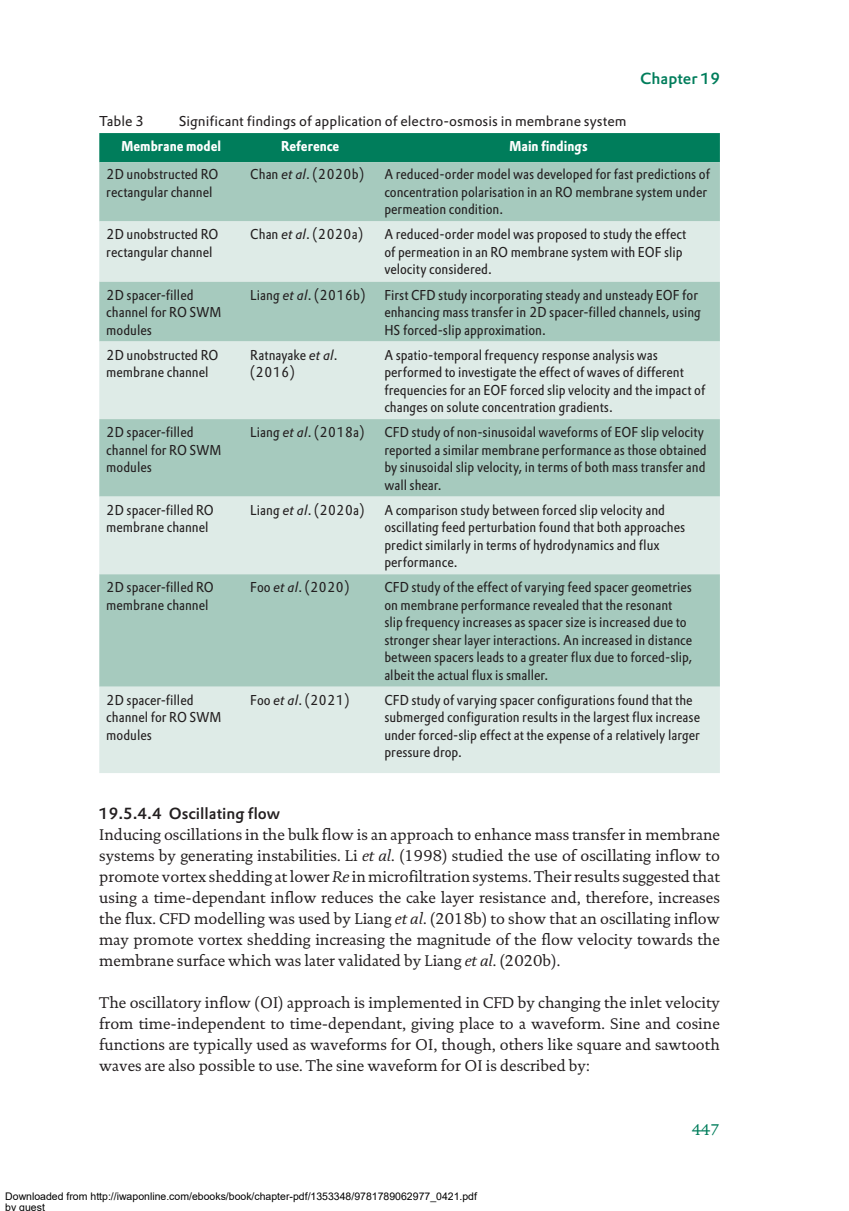
<style>
.page{position:relative;width:849px;height:1211px;background:#fff}
.page>*{position:absolute;margin:0;border:0;box-sizing:border-box;transform-origin:0 0}
.t1{font:15.75px/21px "DTL Documenta T";color:#231f20;text-align:justify}
.t2{font:500 15.75px "DTL Prokyon TOT";color:#231f20}
.t3{font:500 15.75px "DTL Prokyon TOT";color:#007d5b}
.t4{font:15.75px "DTL Documenta T";color:#007d5b}
.t5{font:14px/17.5px "DTL Prokyon TOT Con";color:#231f20}
.t6{font:14px "DTL Prokyon TOT";color:#231f20}
.t7{font:700 14px "DTL Prokyon TOT Con";color:#fff}
.t8{font:10.5px/10.5px "Arial";color:#000}
.s1{font-family:"DTL Prokyon TOT";font-style:italic}
.s2{font-style:italic}
</style>
<div class="page">
<div style="left:99px;top:133px;width:620px;height:29px;background:#007d5b"></div>
<div style="left:99px;top:162px;width:620px;height:59px;background:#a6cabe"></div>
<svg style="left:99px;top:221px;width:620px;height:552px;background:#c4dcd4"></svg>
<p class="t3" style="left:640px;top:68px;width:81px">Chapter 19</p>
<p class="t6" style="left:99px;top:112px;width:46px">Table 3</p>
<p class="t6" style="left:179px;top:112px;width:449px">Significant findings of application of electro-osmosis in membrane system</p>
<p class="t7" style="left:121px;top:137px;width:101px">Membrane model</p>
<p class="t7" style="left:281px;top:137px;width:60px">Reference</p>
<p class="t7" style="left:509px;top:137px;width:79px">Main findings</p>
<p class="t5" style="left:106px;top:166px;width:114px">2D unobstructed RO rectangular channel</p>
<p class="t5" style="left:250px;top:166px;width:115px">Chan <span class="s1">et al</span>. (2020b)</p>
<p class="t5" style="left:384px;top:166px;width:327px">A reduced-order model was developed for fast predictions of concentration polarisation in an RO membrane system under permeation condition.</p>
<p class="t5" style="left:106px;top:226px;width:114px">2D unobstructed RO rectangular channel</p>
<p class="t5" style="left:250px;top:226px;width:114px">Chan <span class="s1">et al</span>. (2020a)</p>
<p class="t5" style="left:384px;top:226px;width:303px">A reduced-order model was proposed to study the effect of permeation in an RO membrane system with EOF slip velocity considered.</p>
<p class="t5" style="left:106px;top:286px;width:116px">2D spacer-filled channel for RO SWM modules</p>
<p class="t5" style="left:250px;top:286px;width:117px">Liang <span class="s1">et al</span>. (2016b)</p>
<p class="t5" style="left:384px;top:286px;width:318px">First CFD study incorporating steady and unsteady EOF for enhancing mass transfer in 2D spacer-filled channels, using<br>HS forced-slip approximation.</p>
<p class="t5" style="left:106px;top:346px;width:114px">2D unobstructed RO membrane channel</p>
<p class="t5" style="left:250px;top:346px;width:89px">Ratnayake <span class="s1">et al</span>. (2016)</p>
<p class="t5" style="left:384px;top:346px;width:322px">A spatio-temporal frequency response analysis was performed to investigate the effect of waves of different frequencies for an EOF forced slip velocity and the impact of changes on solute concentration gradients.</p>
<p class="t5" style="left:106px;top:423px;width:116px">2D spacer-filled channel for RO SWM modules</p>
<p class="t5" style="left:250px;top:423px;width:116px">Liang <span class="s1">et al</span>. (2018a)</p>
<p class="t5" style="left:384px;top:423px;width:324px">CFD study of non-sinusoidal waveforms of EOF slip velocity reported a similar membrane performance as those obtained by sinusoidal slip velocity, in terms of both mass transfer and wall shear.</p>
<p class="t5" style="left:106px;top:501px;width:109px">2D spacer-filled RO membrane channel</p>
<p class="t5" style="left:250px;top:501px;width:116px">Liang <span class="s1">et al</span>. (2020a)</p>
<p class="t5" style="left:384px;top:501px;width:302px">A comparison study between forced slip velocity and oscillating feed perturbation found that both approaches predict similarly in terms of hydrodynamics and flux performance.</p>
<p class="t5" style="left:106px;top:578px;width:109px">2D spacer-filled RO membrane channel</p>
<p class="t5" style="left:250px;top:578px;width:101px">Foo <span class="s1">et al</span>. (2020)</p>
<p class="t5" style="left:384px;top:578px;width:309px">CFD study of the effect of varying feed spacer geometries on membrane performance revealed that the resonant slip frequency increases as spacer size is increased due to stronger shear layer interactions. An increased in distance between spacers leads to a greater flux due to forced-slip, albeit the actual flux is smaller.</p>
<p class="t5" style="left:106px;top:691px;width:116px">2D spacer-filled channel for RO SWM modules</p>
<p class="t5" style="left:250px;top:691px;width:101px">Foo <span class="s1">et al</span>. (2021)</p>
<p class="t5" style="left:384px;top:691px;width:317px">CFD study of varying spacer configurations found that the submerged configuration results in the largest flux increase under forced-slip effect at the expense of a relatively larger pressure drop.</p>
<p class="t2" style="left:99px;top:803px;width:182px">19.5.4.4 Oscillating flow</p>
<p class="t1" style="left:99px;top:824px;width:622px">Inducing oscillations in the bulk flow is an approach to enhance mass transfer in membrane systems by generating instabilities. Li <span class="s2">et al</span>. (1998) studied the use of oscillating inflow to promote vortex shedding at lower <span class="s2">Re</span> in microfiltration systems. Their results suggested that using a time-dependant inflow reduces the cake layer resistance and, therefore, increases the flux. CFD modelling was used by Liang <span class="s2">et al</span>. (2018b) to show that an oscillating inflow may promote vortex shedding increasing the magnitude of the flow velocity towards the membrane surface which was later validated by Liang <span class="s2">et al</span>. (2020b).</p>
<p class="t1" style="left:99px;top:992px;width:622px">The oscillatory inflow (OI) approach is implemented in CFD by changing the inlet velocity from time‑independent to time‑dependant, giving place to a waveform. Sine and cosine functions are typically used as waveforms for OI, though, others like square and sawtooth waves are also possible to use. The sine waveform for OI is described by:</p>
<p class="t8" style="left:5px;top:1192px;width:473px">Downloaded from http://iwaponline.com/ebooks/book/chapter-pdf/1353348/9781789062977_0421.pdf by guest</p>
<p class="t4" style="left:692px;top:1119px;width:29px">447</p>
</div>
